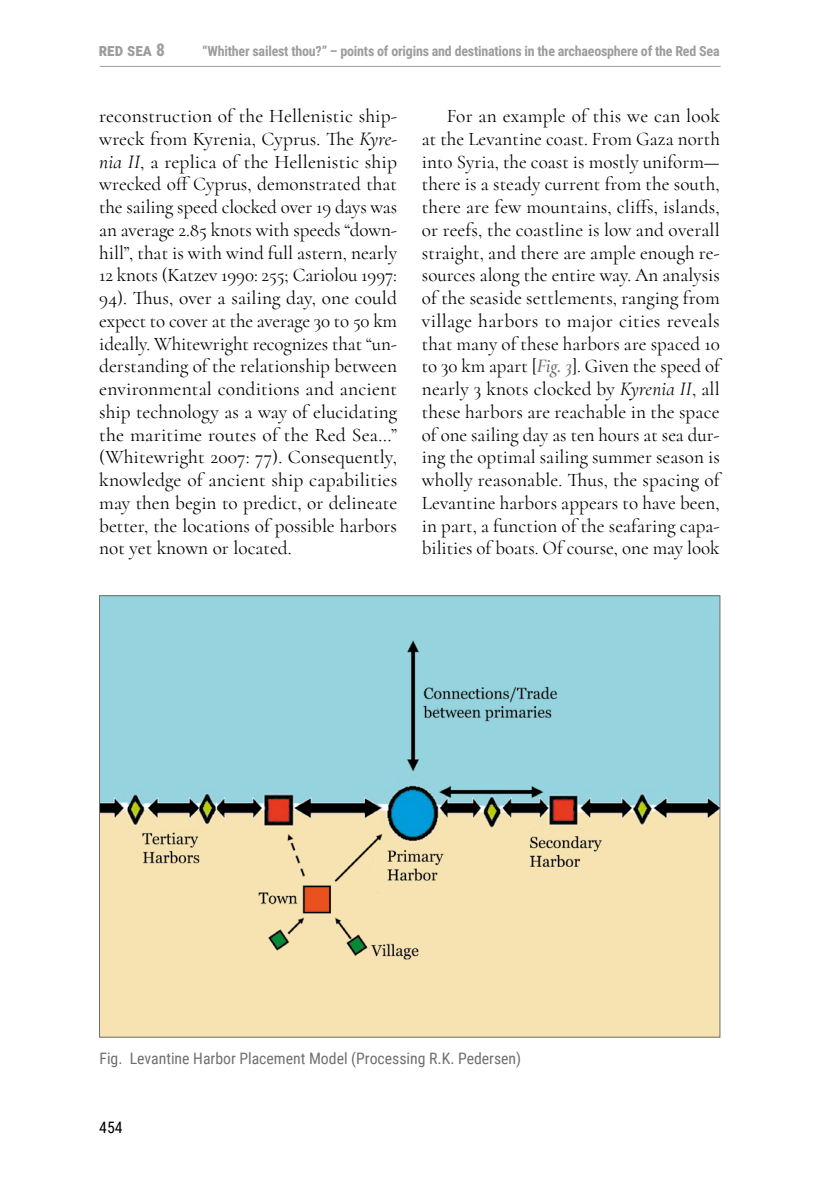
<style>
.page{position:relative;width:819px;height:1191px;background:#fff}
.page>*{position:absolute;margin:0;border:0;box-sizing:border-box;transform-origin:0 0}
.t1{font:19.25px/22.8px "Cormorant";color:#000;text-align:justify}
.t2{font:700 17.5px "Roboto Condensed";color:#9d9d9c}
.t3{font:15.75px "Roboto Condensed";color:#706f6f}
.t4{font:15.75px "Roboto Condensed";color:#000}
.t5{font:700 14px "Roboto Condensed";letter-spacing:-.015em;color:#9d9d9c}
.s1{font-style:italic}
.s2{font-weight:600;font-style:italic;color:#706f6f}
</style>
<div class="page">
<hr style="left:100px;top:66px;width:620px;height:1px;background:#9d9d9c">
<img style="left:101px;top:597px;width:617px;height:438px">
<p class="t2" style="left:99px;top:38px;width:68px">RED SEA 8</p>
<p class="t5" style="left:202px;top:41px;width:519px">“Whither sailest thou?” – points of origins and destinations in the archaeosphere of the Red Sea</p>
<p class="t1" style="left:99px;top:104px;width:299px">reconstruction of the Hellenistic ship&shy;wreck from Kyrenia, Cyprus. The <span class="s1">Kyre&shy;nia II</span>, a replica of the Hellenistic ship wrecked off Cyprus, demonstrated that the sailing speed clocked over 19 days was an average 2.85 knots with speeds “down&shy;hill”, that is with wind full astern, nearly 12 knots (Katzev 1990: 255; Cariolou 1997:<br>94). Thus, over a sailing day, one could expect to cover at the average 30 to 50 km ideally. Whitewright recognizes that “un&shy;derstanding of the relationship between environmental conditions and ancient ship technology as a way of elucidating the maritime routes of the Red Sea…” (Whitewright 2007: 77). Consequently, knowledge of ancient ship capabilities may then begin to predict, or delineate better, the locations of possible harbors not yet known or located.</p>
<p class="t1" style="left:422px;top:104px;width:299px;text-indent:25px">For an example of this we can look at the Levantine coast. From Gaza north into Syria, the coast is mostly uniform— there is a steady current from the south, there are few mountains, cliffs, islands, or reefs, the coastline is low and overall straight, and there are ample enough re&shy;sources along the entire way. An analysis of the seaside settlements, ranging from village harbors to major cities reveals that many of these harbors are spaced 10 to 30 km apart [<span class="s2">Fig. 3</span>]. Given the speed of nearly 3 knots clocked by <span class="s1">Kyrenia II</span>, all these harbors are reachable in the space of one sailing day as ten hours at sea dur&shy;ing the optimal sailing summer season is wholly reasonable. Thus, the spacing of Levantine harbors appears to have been, in part, a function of the seafaring capa&shy;bilities of boats. Of course, one may look</p>
<p class="t3" style="left:99px;top:1047px;width:423px">Fig. Levantine Harbor Placement Model (Processing R.K. Pedersen)</p>
<p class="t4" style="left:99px;top:1116px;width:25px">454</p>
</div>
